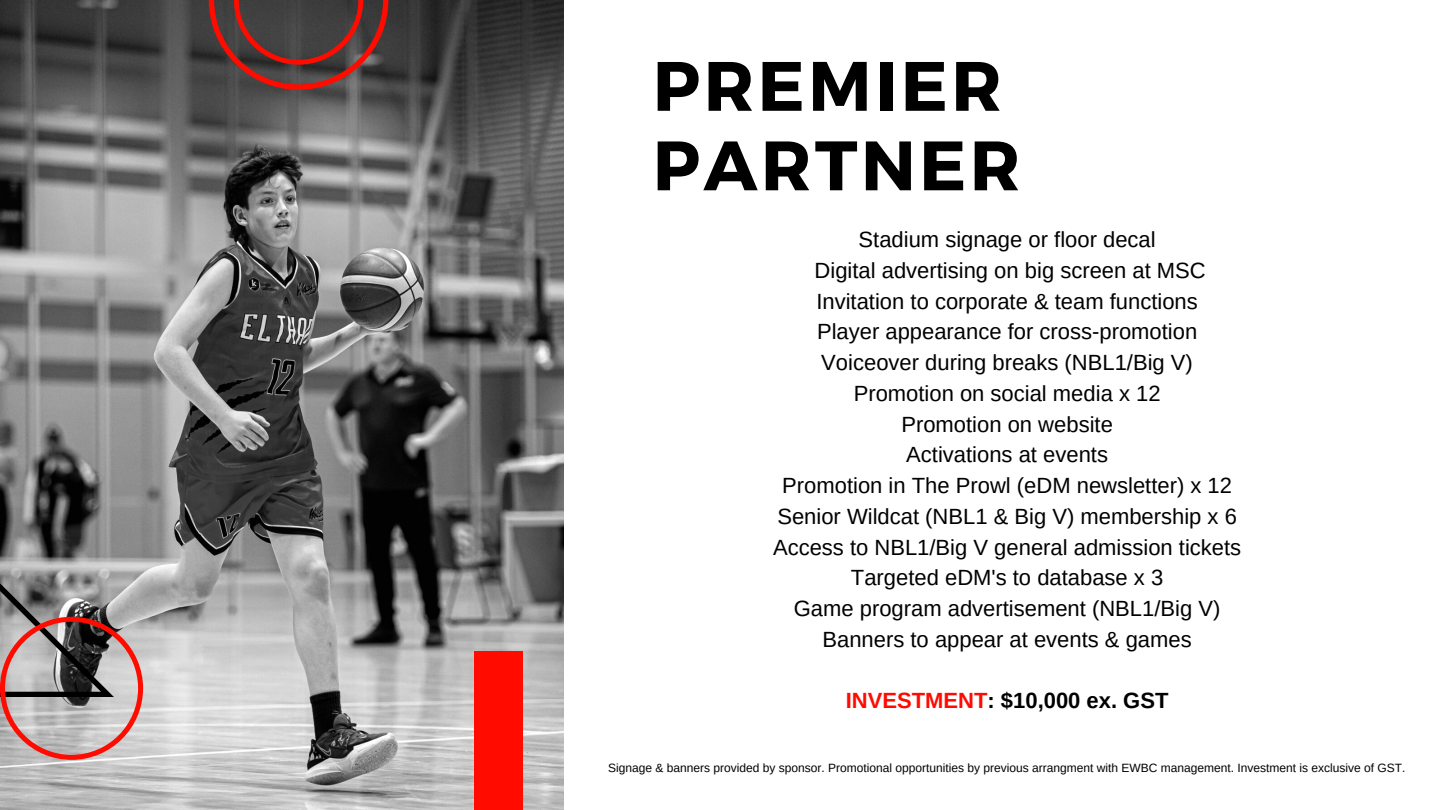
<style>
.page{position:relative;width:1440px;height:810px;background:#fff}
.page>*{position:absolute;margin:0;border:0;box-sizing:border-box;transform-origin:0 0}
.t1{font:700 69.8px "Montserrat";letter-spacing:.05em;color:#000}
.t2{font:22px "Arimo";color:#000}
.t3{font:700 22px "Arimo";color:#000}
.t4{font:12px "Arimo";color:#000}
.s1{color:#ff0b00}
</style>
<div class="page">
<img style="left:0;top:0;width:564px;height:810px">
<svg style="left:209px;top:0;width:179px;height:89px;background:#5f3938"></svg>
<div style="left:474px;top:651px;width:49px;height:159px;background:#ff0b00"></div>
<svg style="left:0;top:537px;width:143px;height:223px;background:#a08f8f"></svg>
<p class="t1" style="left:653px;top:41px;width:351px">PREMIER</p>
<p class="t1" style="left:653px;top:120px;width:369px">PARTNER</p>
<p class="t2" style="left:859px;top:227px;width:299px">Stadium signage or floor decal</p>
<p class="t2" style="left:815px;top:258px;width:393px">Digital advertising on big screen at MSC</p>
<p class="t2" style="left:816px;top:289px;width:383px">Invitation to corporate &amp; team functions</p>
<p class="t2" style="left:817px;top:319px;width:382px">Player appearance for cross-promotion</p>
<p class="t2" style="left:821px;top:350px;width:373px">Voiceover during breaks (NBL1/Big V)</p>
<p class="t2" style="left:854px;top:381px;width:308px">Promotion on social media x 12</p>
<p class="t2" style="left:901px;top:412px;width:213px">Promotion on website</p>
<p class="t2" style="left:906px;top:442px;width:203px">Activations at events</p>
<p class="t2" style="left:782px;top:473px;width:451px">Promotion in The Prowl (eDM newsletter) x 12</p>
<p class="t2" style="left:777px;top:504px;width:461px">Senior Wildcat (NBL1 &amp; Big V) membership x 6</p>
<p class="t2" style="left:773px;top:535px;width:470px">Access to NBL1/Big V general admission tickets</p>
<p class="t2" style="left:851px;top:565px;width:314px">Targeted eDM's to database x 3</p>
<p class="t2" style="left:794px;top:596px;width:428px">Game program advertisement (NBL1/Big V)</p>
<p class="t2" style="left:823px;top:627px;width:371px">Banners to appear at events &amp; games</p>
<p class="t3" style="left:846px;top:688px;width:324px"><span class="s1">INVESTMENT</span>: $10,000 ex. GST</p>
<p class="t4" style="left:608px;top:761px;width:799px">Signage &amp; banners provided by sponsor. Promotional opportunities by previous arrangment with EWBC management. Investment is exclusive of GST.</p>
</div>
